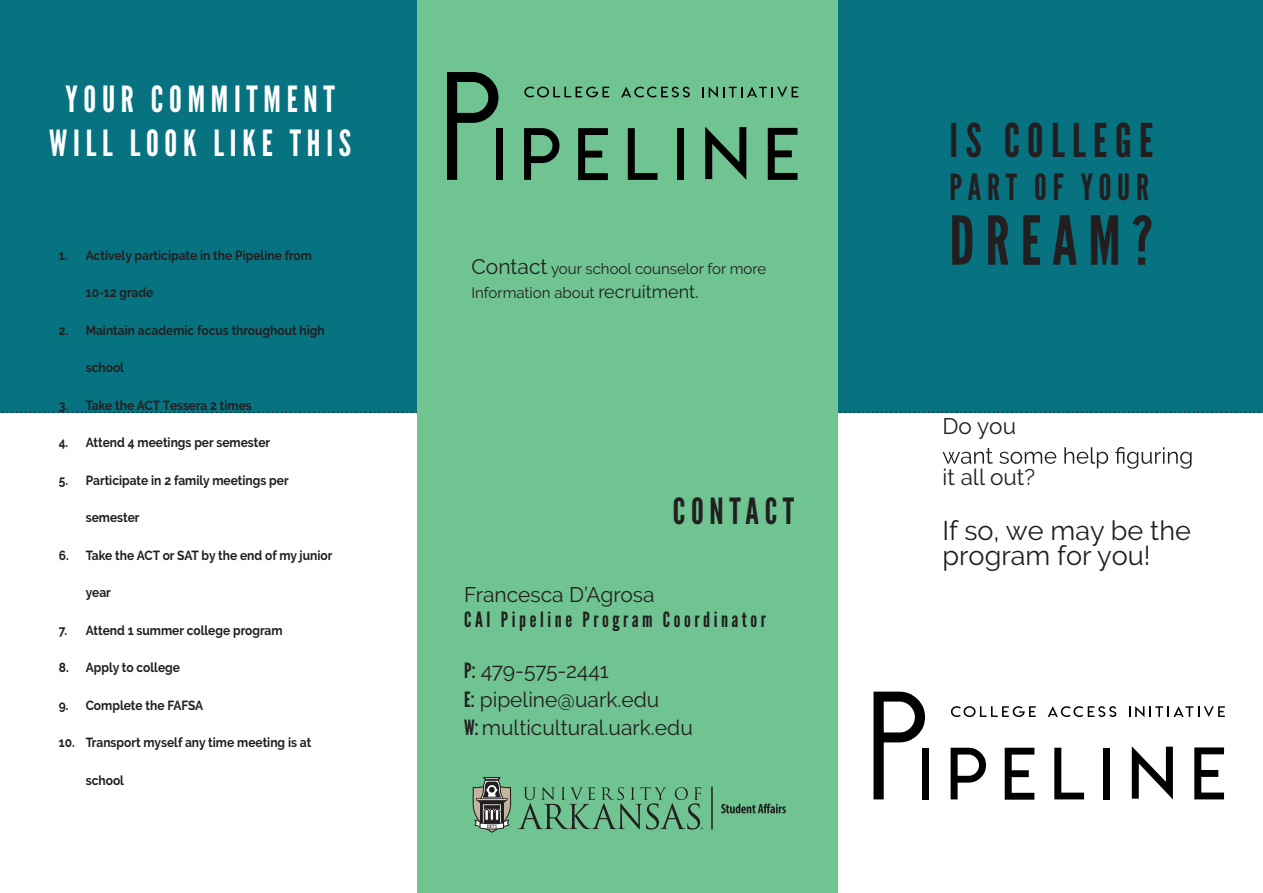
<style>
.page{position:relative;width:1263px;height:893px;background:#fff}
.page>*{position:absolute;margin:0;border:0;box-sizing:border-box;transform-origin:0 0}
.t1{font:67.5px "League Gothic";letter-spacing:.16em;color:#231f20}
.t2{font:46.5px "League Gothic";letter-spacing:.16em;color:#231f20}
.t3{font:36px/43.2px "League Gothic";letter-spacing:.16em;color:#fff;text-align:center}
.t4{font:36px "League Gothic";letter-spacing:.16em;color:#231f20}
.t5{font:27px/25.5px "Raleway";color:#231f20}
.t6{font:22.5px "Raleway";color:#231f20}
.t7{font:21px/28.5px "Raleway";color:#231f20}
.t8{font:21px "League Gothic";letter-spacing:.17em;color:#231f20}
.t9{font:15px/24px "Raleway";color:#231f20}
.t10{font:700 13.2px "Raleway";color:#231f20;scale:.91 1}
.s1{font-size:21px}
.s2{font-size:18px}
.s3{font-family:"League Gothic"}
</style>
<div class="page">
<div style="left:0;top:0;width:1263px;height:412px;background:#077381"></div>
<svg style="left:0;top:411px;width:1263px;height:2px"></svg>
<svg style="left:874px;top:691px;width:51px;height:108px"></svg>
<div style="left:922px;top:747px;width:7px;height:52px;background:#000"></div>
<svg style="left:951px;top:747px;width:35px;height:52px"></svg>
<svg style="left:1054px;top:747px;width:30px;height:52px"></svg>
<div style="left:1103px;top:747px;width:7px;height:52px;background:#000"></div>
<svg style="left:1132px;top:746px;width:41px;height:53px"></svg>
<svg style="left:1194px;top:747px;width:30px;height:52px"></svg>
<svg style="left:951px;top:706px;width:85px;height:11px"></svg>
<svg style="left:1048px;top:706px;width:68px;height:11px"></svg>
<svg style="left:1129px;top:706px;width:96px;height:11px"></svg>
<svg style="left:1005px;top:747px;width:29px;height:52px"></svg>
<div style="left:417px;top:0;width:421px;height:892px;background:#6fc492"></div>
<svg style="left:447px;top:72px;width:51px;height:108px"></svg>
<div style="left:496px;top:128px;width:7px;height:52px;background:#000"></div>
<svg style="left:524px;top:128px;width:35px;height:52px"></svg>
<svg style="left:628px;top:128px;width:30px;height:52px"></svg>
<div style="left:677px;top:128px;width:7px;height:52px;background:#000"></div>
<svg style="left:705px;top:127px;width:41px;height:53px"></svg>
<svg style="left:768px;top:128px;width:30px;height:52px"></svg>
<svg style="left:524px;top:87px;width:85px;height:10px"></svg>
<svg style="left:621px;top:87px;width:69px;height:10px"></svg>
<svg style="left:702px;top:87px;width:96px;height:10px"></svg>
<svg style="left:578px;top:128px;width:30px;height:52px"></svg>
<svg style="left:721px;top:803px;width:65px;height:10px"></svg>
<svg style="left:473px;top:777px;width:39px;height:55px"></svg>
<svg style="left:518px;top:787px;width:185px;height:42px"></svg>
<hr style="left:711px;top:786px;width:2px;height:43px;background:#231f20">
<svg style="left:943px;top:447px;width:249px;height:21px"></svg>
<h3 class="t3" style="left:49px;top:78px;width:304px">YOUR COMMITMENT<br>WILL LOOK LIKE THIS</h3>
<p class="t10" style="left:59px;top:247px;width:280px">1. Actively participate in the Pipeline from</p>
<p class="t10" style="left:86px;top:285px;width:76px">10-12 grade</p>
<p class="t10" style="left:59px;top:322px;width:294px">2. Maintain academic focus throughout high</p>
<p class="t10" style="left:86px;top:360px;width:44px">school</p>
<p class="t10" style="left:59px;top:397px;width:214px">3. Take the ACT Tessera 2 times</p>
<p class="t10" style="left:59px;top:435px;width:234px">4. Attend 4 meetings per semester</p>
<p class="t10" style="left:59px;top:472px;width:254px">5. Participate in 2 family meetings per</p>
<p class="t10" style="left:86px;top:510px;width:61px">semester</p>
<p class="t10" style="left:59px;top:547px;width:302px">6. Take the ACT or SAT by the end of my junior</p>
<p class="t10" style="left:86px;top:585px;width:29px">year</p>
<p class="t10" style="left:59px;top:622px;width:248px">7. Attend 1 summer college program</p>
<p class="t10" style="left:59px;top:660px;width:135px">8. Apply to college</p>
<p class="t10" style="left:59px;top:697px;width:160px">9. Complete the FAFSA</p>
<p class="t10" style="left:59px;top:735px;width:279px">10. Transport myself any time meeting is at</p>
<p class="t10" style="left:86px;top:772px;width:44px">school</p>
<p class="t9" style="left:472px;top:257px;width:296px"><span class="s1">Contact</span> your school counselor for more<br>Information about <span class="s2">recruitment.</span></p>
<h3 class="t4" style="left:673px;top:489px;width:123px">CONTACT</h3>
<h3 class="t7" style="left:464px;top:580px;width:192px">Francesca D’Agrosa</h3>
<h3 class="t8" style="left:464px;top:607px;width:303px">CAI Pipeline Program Coordinator</h3>
<h3 class="t7" style="left:464px;top:656px;width:230px"><span class="s3">P:</span> 479-575-2441<br><span class="s3">E:</span> pipeline@uark.edu<br><span class="s3">W:</span> multicultural.uark.edu</h3>
<h2 class="t2" style="left:950px;top:113px;width:205px">IS COLLEGE</h2>
<h3 class="t4" style="left:950px;top:166px;width:201px">PART OF YOUR</h3>
<h1 class="t1" style="left:950px;top:200px;width:205px">DREAM?</h1>
<h3 class="t6" style="left:942px;top:413px;width:75px">Do you</h3>
<h3 class="t6" style="left:942px;top:464px;width:94px">it all out?</h3>
<h3 class="t5" style="left:942px;top:517px;width:250px">If so, we may be the program for you!</h3>
</div>
